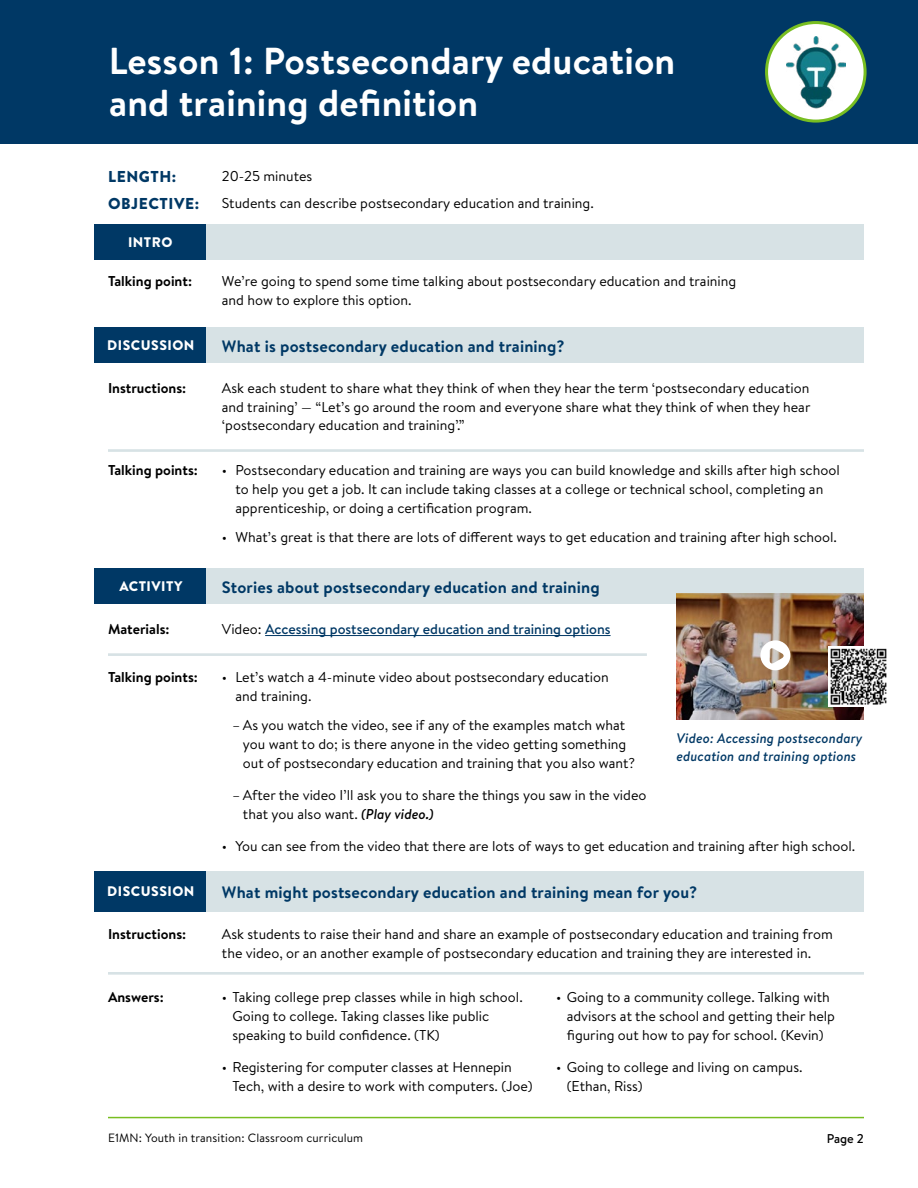
<style>
.page{position:relative;width:918px;height:1188px;background:#fff}
.page>*{position:absolute;margin:0;border:0;box-sizing:border-box;transform-origin:0 0}
.White_Header__H2{font:700 37.5px/42px "Brandon Text";letter-spacing:.005em;color:#fff}
.NEW_Blue_bar_text_11pt__P{font:700 16.5px "Brandon Text";letter-spacing:.01em;color:#003865}
.Subhead_ALL_CAPS_blue__H3{font:900 15.75px "Brandon Text";letter-spacing:.035em;color:#003865}
.NEW_Body_style__P{font:14.25px/18.8px "Brandon Text";color:#000}
.NEW_Body_style_with_bullet__P{font:14.25px/18.8px "Brandon Text";color:#000}
.body_bullet_tight_tracking__P{font:14.25px/18.8px "Brandon Text";color:#000}
.NEW_body_with_dash__P{font:14.25px/18.8px "Brandon Text";color:#000}
.NEW_Subhead_black_bold__H4{font:700 14.25px "Brandon Text";color:#000}
.NEW_Body_style__P-2{font:500 14.25px "Brandon Text";color:#003865}
.t1{font:italic 500 13.8px/18px "Brandon Text";letter-spacing:.01em;color:#003865}
.NEW_Subhead_ALL_CAPS_white__H3{font:900 13.8px "Brandon Text";letter-spacing:.035em;color:#fff}
.t2{font:500 12.75px "Brandon Text";color:#000}
.t3{font:12px "Brandon Text";letter-spacing:.01em;color:#000}
.s1{font-weight:400;color:#000}
.s2{font-weight:500;font-style:italic}
</style>
<div class="page">
<div style="left:139px;top:328px;width:725px;height:35px;background:#d7e2e5"></div>
<div style="left:139px;top:225px;width:725px;height:35px;background:#d7e2e5"></div>
<div style="left:139px;top:569px;width:725px;height:35px;background:#d7e2e5"></div>
<div style="left:139px;top:871px;width:725px;height:41px;background:#d7e2e5"></div>
<div style="left:94px;top:328px;width:112px;height:35px;background:#003865"></div>
<div style="left:94px;top:225px;width:112px;height:35px;background:#003865"></div>
<div style="left:94px;top:569px;width:112px;height:35px;background:#003865"></div>
<div style="left:94px;top:871px;width:112px;height:41px;background:#003865"></div>
<div style="left:0;top:0;width:918px;height:144px;background:#003865"></div>
<hr style="left:108px;top:653px;width:539px;height:3px;background:#d7e2e5">
<hr style="left:108px;top:972px;width:756px;height:3px;background:#d7e2e5">
<hr style="left:108px;top:449px;width:756px;height:3px;background:#d7e2e5">
<hr style="left:108px;top:1117px;width:756px;height:1px;background:#78be21">
<div style="left:767px;top:23px;width:98px;height:98px;background:#fff;border-radius:50%"></div>
<div style="left:765px;top:21px;width:102px;height:102px;border:3px solid #78be21;border-radius:50%"></div>
<img style="left:786px;top:36px;width:59px;height:74px">
<img style="left:677px;top:594px;width:186px;height:126px">
<img style="left:828px;top:647px;width:59px;height:60px">
<hr style="left:265px;top:635px;width:346px;height:1px;background:#003865">
<svg style="left:760px;top:640px;width:30px;height:30px"></svg>
<h2 class="White_Header__H2" style="left:109px;top:39px;width:568px">Lesson 1: Postsecondary education and training definition</h2>
<h3 class="Subhead_ALL_CAPS_blue__H3" style="left:108px;top:165px;width:70px">LENGTH:</h3>
<p class="NEW_Body_style__P" style="left:222px;top:166px;width:92px">20-25 minutes</p>
<h3 class="Subhead_ALL_CAPS_blue__H3" style="left:108px;top:193px;width:93px">OBJECTIVE:</h3>
<p class="NEW_Body_style__P" style="left:222px;top:193px;width:372px">Students can describe postsecondary education and training.</p>
<h3 class="NEW_Subhead_ALL_CAPS_white__H3" style="left:128px;top:232px;width:46px">INTRO</h3>
<h4 class="NEW_Subhead_black_bold__H4" style="left:108px;top:272px;width:86px">Talking point:</h4>
<p class="NEW_Body_style__P" style="left:222px;top:272px;width:516px">We’re going to spend some time talking about postsecondary education and training and how to explore this option.</p>
<h3 class="NEW_Subhead_ALL_CAPS_white__H3" style="left:107px;top:336px;width:89px">DISCUSSION</h3>
<p class="NEW_Blue_bar_text_11pt__P" style="left:222px;top:335px;width:344px">What is postsecondary education and training?</p>
<h4 class="NEW_Subhead_black_bold__H4" style="left:108px;top:378px;width:80px">Instructions:</h4>
<h4 class="NEW_Subhead_black_bold__H4" style="left:108px;top:461px;width:91px">Talking points:</h4>
<p class="NEW_Body_style__P" style="left:222px;top:378px;width:590px;text-align:justify">Ask each student to share what they think of when they hear the term ‘postsecondary education and training’ — “Let’s go around the room and everyone share what they think of when they hear ‘postsecondary education and training’.”</p>
<p class="NEW_Body_style_with_bullet__P" style="left:235px;top:461px;width:606px;text-indent:-14px">• Postsecondary education and training are ways you can build knowledge and skills after high school to help you get a job. It can include taking classes at a college or technical school, completing an apprenticeship, or doing a certification program.</p>
<p class="NEW_Body_style_with_bullet__P" style="left:222px;top:528px;width:615px">• What’s great is that there are lots of different ways to get education and training after high school.</p>
<h3 class="NEW_Subhead_ALL_CAPS_white__H3" style="left:119px;top:576px;width:65px">ACTIVITY</h3>
<p class="NEW_Blue_bar_text_11pt__P" style="left:222px;top:576px;width:379px">Stories about postsecondary education and training</p>
<h4 class="NEW_Subhead_black_bold__H4" style="left:108px;top:619px;width:63px">Materials:</h4>
<p class="NEW_Body_style__P-2" style="left:222px;top:619px;width:390px"><span class="s1">Video:</span> Accessing postsecondary education and training options</p>
<h4 class="NEW_Subhead_black_bold__H4" style="left:108px;top:667px;width:91px">Talking points:</h4>
<p class="NEW_Body_style_with_bullet__P" style="left:235px;top:667px;width:375px;text-indent:-14px">• Let’s watch a 4-minute video about postsecondary education and training.</p>
<p class="NEW_body_with_dash__P" style="left:243px;top:716px;width:394px;text-indent:-10px">– As you watch the video, see if any of the examples match what you want to do; is there anyone in the video getting something out of postsecondary education and training that you also want?</p>
<p class="NEW_body_with_dash__P" style="left:243px;top:785px;width:405px;text-indent:-10px">– After the video I’ll ask you to share the things you saw in the video that you also want. <span class="s2">(Play video.)</span></p>
<p class="NEW_Body_style_with_bullet__P" style="left:222px;top:836px;width:633px">• You can see from the video that there are lots of ways to get education and training after high school.</p>
<p class="t1" style="left:677px;top:729px;width:187px">Video: Accessing postsecondary education and training options</p>
<h3 class="NEW_Subhead_ALL_CAPS_white__H3" style="left:107px;top:882px;width:89px">DISCUSSION</h3>
<p class="NEW_Blue_bar_text_11pt__P" style="left:222px;top:881px;width:477px">What might postsecondary education and training mean for you?</p>
<h4 class="NEW_Subhead_black_bold__H4" style="left:108px;top:924px;width:80px">Instructions:</h4>
<h4 class="NEW_Subhead_black_bold__H4" style="left:108px;top:987px;width:57px">Answers:</h4>
<p class="NEW_Body_style__P" style="left:222px;top:924px;width:612px">Ask students to raise their hand and share an example of postsecondary education and training from the video, or an another example of postsecondary education and training they are interested in.</p>
<p class="body_bullet_tight_tracking__P" style="left:232px;top:987px;width:290px;text-indent:-10px">• Taking college prep classes while in high school.<br>Going to college. Taking classes like public speaking to build confidence. (TK)</p>
<p class="body_bullet_tight_tracking__P" style="left:232px;top:1057px;width:302px;text-indent:-10px">• Registering for computer classes at Hennepin<br>Tech, with a desire to work with computers. (Joe)</p>
<p class="body_bullet_tight_tracking__P" style="left:567px;top:987px;width:270px;text-indent:-10px">• Going to a community college. Talking with advisors at the school and getting their help figuring out how to pay for school. (Kevin)</p>
<p class="body_bullet_tight_tracking__P" style="left:567px;top:1057px;width:236px;text-indent:-10px">• Going to college and living on campus. (Ethan, Riss)</p>
<p class="t3" style="left:108px;top:1130px;width:257px">E1MN: Youth in transition: Classroom curriculum</p>
<p class="t2" style="left:827px;top:1130px;width:39px">Page 2</p>
</div>
